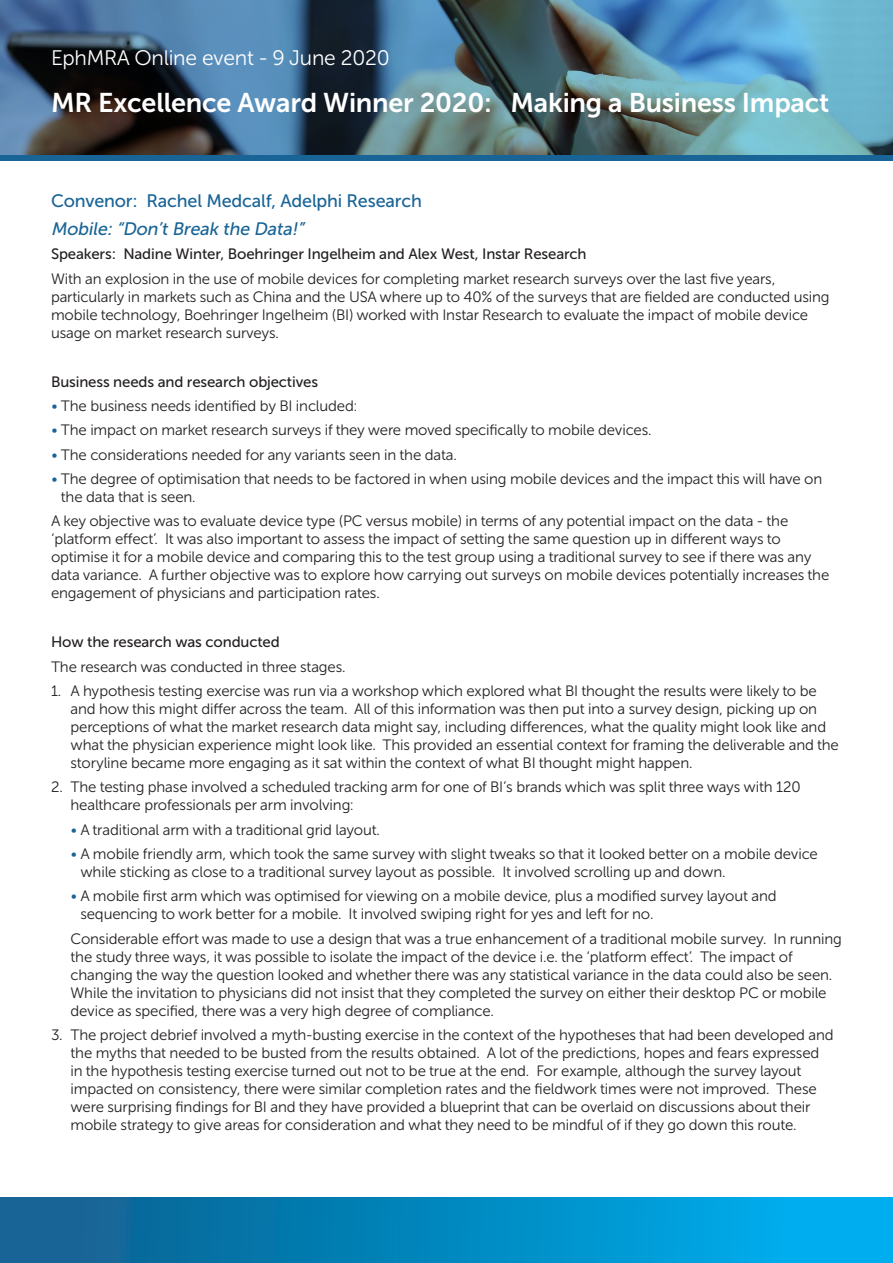
<style>
.page{position:relative;width:893px;height:1263px;background:#fff}
.page>*{position:absolute;margin:0;border:0;box-sizing:border-box;transform-origin:0 0}
.t1{font:27px "Museo Sans 700";letter-spacing:-.01em;color:#fff}
.t2{font:21px "Museo Sans Cyrl W03 300";letter-spacing:-.01em;color:#fff}
.t3{font:18px "Museo Sans 500";letter-spacing:-.01em;color:#196496}
.t4{font:italic 18px "Museo Sans 500";color:#196496}
.t5{font:15px/18px "Museo Sans Cyrl W03 300";letter-spacing:-.01em;color:#231f20}
.t6{font:15px "Museo Sans 500";letter-spacing:-.01em;color:#231f20}
.s1{color:#196496}
</style>
<div class="page">
<img style="left:0;top:0;width:893px;height:155px">
<div style="left:0;top:155px;width:893px;height:6px;background:#196496"></div>
<div style="left:0;top:1198px;width:893px;height:65px;background:linear-gradient(to right,#105d8c,#00b4f4)"></div>
<p class="t2" style="left:51px;top:47px;width:340px">EphMRA Online event - 9 June 2020</p>
<p class="t1" style="left:51px;top:88px;width:780px">MR Excellence Award Winner 2020: Making a Business Impact</p>
<p class="t3" style="left:51px;top:191px;width:372px">Convenor: Rachel Medcalf, Adelphi Research</p>
<p class="t4" style="left:51px;top:219px;width:258px">Mobile:“Don’tBreak the Data!”</p>
<p class="t6" style="left:51px;top:246px;width:537px">Speakers: Nadine Winter, Boehringer Ingelheim and Alex West, Instar Research</p>
<p class="t5" style="left:51px;top:270px;width:780px">With an explosion in the use of mobile devices for completing market research surveys over the last five years, particularly in markets such as China and the USA where up to 40% of the surveys that are fielded are conducted using mobile technology, Boehringer Ingelheim (BI) worked with Instar Research to evaluate the impact of mobile device usage on market research surveys.</p>
<p class="t6" style="left:51px;top:373px;width:269px">Business needs and research objectives</p>
<p class="t5" style="left:51px;top:397px;width:308px"><span class="s1">•</span> The business needs identified by BI included:</p>
<p class="t5" style="left:51px;top:421px;width:602px"><span class="s1">•</span> The impact on market research surveys if they were moved specifically to mobile devices.</p>
<p class="t5" style="left:51px;top:446px;width:407px"><span class="s1">•</span> The considerations needed for any variants seen in the data.</p>
<p class="t5" style="left:61px;top:470px;width:763px;text-indent:-10px"><span class="s1">•</span> The degree of optimisation that needs to be factored in when using mobile devices and the impact this will have on the data that is seen.</p>
<p class="t5" style="left:51px;top:512px;width:780px">A key objective was to evaluate device type (PC versus mobile) in terms of any potential impact on the data - the ‘platform effect’. It was also important to assess the impact of setting the same question up in different ways to optimise it for a mobile device and comparing this to the test group using a traditional survey to see if there was any data variance. A further objective was to explore how carrying out surveys on mobile devices potentially increases the engagement of physicians and participation rates.</p>
<p class="t6" style="left:51px;top:634px;width:230px">How the research was conducted</p>
<p class="t5" style="left:51px;top:657px;width:296px">The research was conducted in three stages.</p>
<p class="t5" style="left:71px;top:682px;width:770px;text-indent:-20px">1. A hypothesis testing exercise was run via a workshop which explored what BI thought the results were likely to be and how this might differ across the team. All of this information was then put into a survey design, picking up on perceptions of what the market research data might say, including differences, what the quality might look like and what the physician experience might look like. This provided an essential context for framing the deliverable and the storyline became more engaging as it sat within the context of what BI thought might happen.</p>
<p class="t5" style="left:71px;top:778px;width:732px;text-indent:-20px">2. The testing phase involved a scheduled tracking arm for one of BI’s brands which was split three ways with 120 healthcare professionals per arm involving:</p>
<p class="t5" style="left:71px;top:821px;width:311px"><span class="s1">•</span> A traditional arm with a traditional grid layout.</p>
<p class="t5" style="left:80px;top:845px;width:739px;text-indent:-10px"><span class="s1">•</span> A mobile friendly arm, which took the same survey with slight tweaks so that it looked better on a mobile device while sticking as close to a traditional survey layout as possible. It involved scrolling up and down.</p>
<p class="t5" style="left:80px;top:887px;width:698px;text-indent:-10px"><span class="s1">•</span> A mobile first arm which was optimised for viewing on a mobile device, plus a modified survey layout and sequencing to work better for a mobile. It involved swiping right for yes and left for no.</p>
<p class="t5" style="left:71px;top:930px;width:773px">Considerable effort was made to use a design that was a true enhancement of a traditional mobile survey. In running the study three ways, it was possible to isolate the impact of the device i.e. the ‘platform effect’. The impact of changing the way the question looked and whether there was any statistical variance in the data could also be seen.<br>While the invitation to physicians did not insist that they completed the survey on either their desktop PC or mobile device as specified, there was a very high degree of compliance.</p>
<p class="t5" style="left:71px;top:1026px;width:765px;text-indent:-20px">3. The project debrief involved a myth-busting exercise in the context of the hypotheses that had been developed and the myths that needed to be busted from the results obtained. A lot of the predictions, hopes and fears expressed in the hypothesis testing exercise turned out not to be true at the end. For example, although the survey layout impacted on consistency, there were similar completion rates and the fieldwork times were not improved. These were surprising findings for BI and they have provided a blueprint that can be overlaid on discussions about their mobile strategy to give areas for consideration and what they need to be mindful of if they go down this route.</p>
</div>
